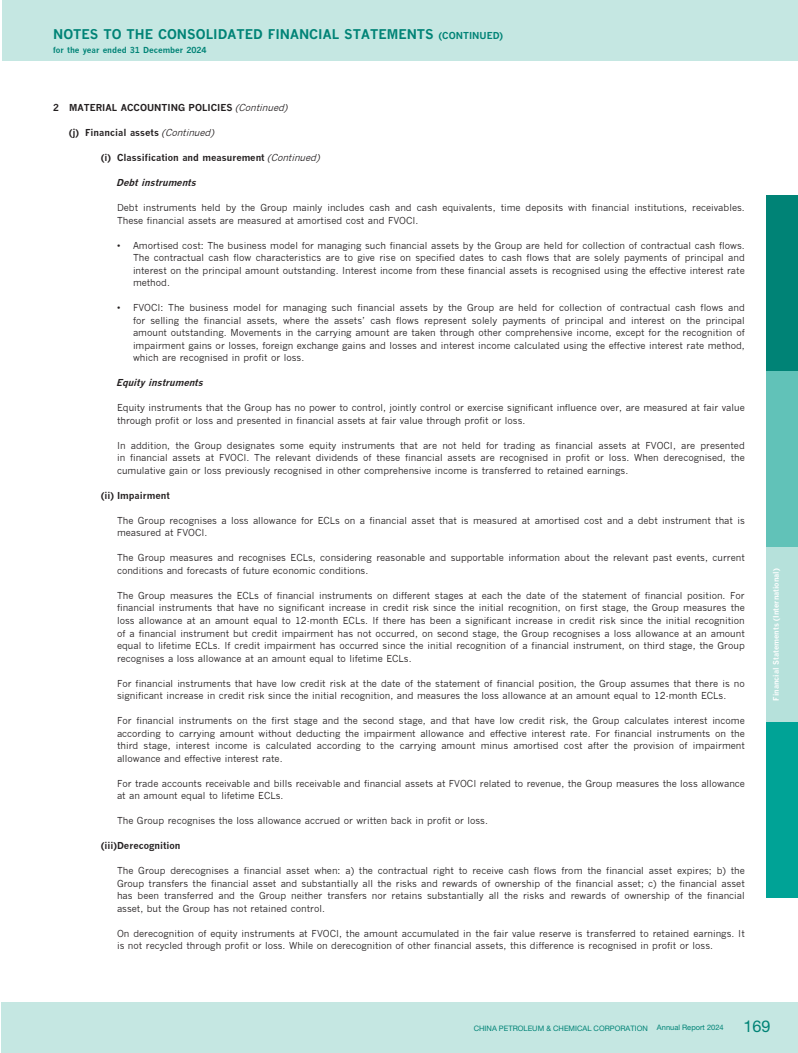
<style>
.page{position:relative;width:798px;height:1053px;background:#fff}
.page>*{position:absolute;margin:0;border:0;box-sizing:border-box;transform-origin:0 0}
.t1{font:700 13.12px "News Gothic";color:#008376}
.t2{font:9.38px/12.5px "News Gothic";color:#231f20}
.t3{font:700 9.38px "News Gothic";color:#231f20}
.t4{font:italic 700 9.38px "News Gothic";color:#231f20}
.t5{font:700 8.12px "News Gothic";color:#008376}
.t6{font:7.5px "Helvetica Neue LT Std";color:#008376}
.t7{font:700 7.5px "News Gothic";color:#fff}
.s1{font-size:9.38px}
.s2{font-weight:400;font-style:italic}
.s3{font-size:16.25px}
</style>
<div class="page">
<div style="left:1px;top:1002px;width:796px;height:50px;background:#c5e7e2"></div>
<div style="left:766px;top:722px;width:31px;height:175px;background:#00a396"></div>
<div style="left:766px;top:546px;width:31px;height:176px;background:#b6e1db"></div>
<div style="left:766px;top:371px;width:31px;height:175px;background:#61c2b8"></div>
<div style="left:766px;top:195px;width:31px;height:176px;background:#008376"></div>
<div style="left:2px;top:0;width:795px;height:61px;background:#c5e7e2"></div>
<h1 class="t1" style="left:53px;top:27px;width:451px">NOTES TO THE CONSOLIDATED FINANCIAL STATEMENTS <span class="s1">(CONTINUED)</span></h1>
<p class="t5" style="left:53px;top:45px;width:155px">for the year ended 31 December 2024</p>
<p class="t3" style="left:53px;top:102px;width:238px">2 MATERIAL ACCOUNTING POLICIES <span class="s2">(Continued)</span></p>
<p class="t3" style="left:69px;top:127px;width:149px">(j) Financial assets <span class="s2">(Continued)</span></p>
<p class="t3" style="left:101px;top:152px;width:223px">(i) Classification and measurement <span class="s2">(Continued)</span></p>
<p class="t4" style="left:116px;top:177px;width:84px">Debtinstruments</p>
<p class="t2" style="left:117px;top:202px;width:629px">Debt instruments held by the Group mainly includes cash and cash equivalents, time deposits with financial institutions, receivables.<br>These financial assets are measured at amortised cost and FVOCI.</p>
<p class="t2" style="left:133px;top:239px;width:613px;text-align:justify;text-indent:-16px">• Amortised cost: The business model for managing such financial assets by the Group are held for collection of contractual cash flows.<br>The contractual cash flow characteristics are to give rise on specified dates to cash flows that are solely payments of principal and interest on the principal amount outstanding. Interest income from these financial assets is recognised using the effective interest rate method.</p>
<p class="t2" style="left:133px;top:302px;width:613px;text-align:justify;text-indent:-16px">• FVOCI: The business model for managing such financial assets by the Group are held for collection of contractual cash flows and for selling the financial assets, where the assets’ cash flows represent solely payments of principal and interest on the principal amount outstanding. Movements in the carrying amount are taken through other comprehensive income, except for the recognition of impairment gains or losses, foreign exchange gains and losses and interest income calculated using the effective interest rate method, which are recognised in profit or loss.</p>
<p class="t4" style="left:116px;top:377px;width:91px">Equityinstruments</p>
<p class="t2" style="left:117px;top:402px;width:629px">Equity instruments that the Group has no power to control, jointly control or exercise significant influence over, are measured at fair value through profit or loss and presented in financial assets at fair value through profit or loss.</p>
<p class="t2" style="left:117px;top:439px;width:629px;text-align:justify">In addition, the Group designates some equity instruments that are not held for trading as financial assets at FVOCI, are presented in financial assets at FVOCI. The relevant dividends of these financial assets are recognised in profit or loss. When derecognised, the cumulative gain or loss previously recognised in other comprehensive income is transferred to retained earnings.</p>
<p class="t3" style="left:101px;top:489px;width:70px">(ii) Impairment</p>
<p class="t2" style="left:117px;top:514px;width:629px">The Group recognises a loss allowance for ECLs on a financial asset that is measured at amortised cost and a debt instrument that is measured at FVOCI.</p>
<p class="t2" style="left:117px;top:552px;width:629px">The Group measures and recognises ECLs, considering reasonable and supportable information about the relevant past events, current conditions and forecasts of future economic conditions.</p>
<p class="t2" style="left:117px;top:589px;width:629px;text-align:justify">The Group measures the ECLs of financial instruments on different stages at each the date of the statement of financial position. For financial instruments that have no significant increase in credit risk since the initial recognition, on first stage, the Group measures the loss allowance at an amount equal to 12-month ECLs. If there has been a significant increase in credit risk since the initial recognition of a financial instrument but credit impairment has not occurred, on second stage, the Group recognises a loss allowance at an amount equal to lifetime ECLs. If credit impairment has occurred since the initial recognition of a financial instrument, on third stage, the Group recognises a loss allowance at an amount equal to lifetime ECLs.</p>
<p class="t2" style="left:117px;top:677px;width:629px">For financial instruments that have low credit risk at the date of the statement of financial position, the Group assumes that there is no significant increase in credit risk since the initial recognition, and measures the loss allowance at an amount equal to 12-month ECLs.</p>
<p class="t2" style="left:117px;top:714px;width:629px;text-align:justify">For financial instruments on the first stage and the second stage, and that have low credit risk, the Group calculates interest income according to carrying amount without deducting the impairment allowance and effective interest rate. For financial instruments on the third stage, interest income is calculated according to the carrying amount minus amortised cost after the provision of impairment allowance and effective interest rate.</p>
<p class="t2" style="left:117px;top:776px;width:629px">For trade accounts receivable and bills receivable and financial assets at FVOCI related to revenue, the Group measures the loss allowance at an amount equal to lifetime ECLs.</p>
<p class="t2" style="left:117px;top:814px;width:372px">The Group recognises the loss allowance accrued or written back in profit or loss.</p>
<p class="t3" style="left:101px;top:839px;width:81px">(iii) Derecognition</p>
<p class="t2" style="left:117px;top:864px;width:629px;text-align:justify">The Group derecognises a financial asset when: a) the contractual right to receive cash flows from the financial asset expires; b) the Group transfers the financial asset and substantially all the risks and rewards of ownership of the financial asset; c) the financial asset has been transferred and the Group neither transfers nor retains substantially all the risks and rewards of ownership of the financial asset, but the Group has not retained control.</p>
<p class="t2" style="left:117px;top:926px;width:629px">On derecognition of equity instruments at FVOCI, the amount accumulated in the fair value reserve is transferred to retained earnings. It is not recycled through profit or loss. While on derecognition of other financial assets, this difference is recognised in profit or loss.</p>
<p class="t7" style="left:771px;top:700px;width:134px;rotate:-90deg">Financial Statements (International)</p>
<p class="t6" style="left:473px;top:1023px;width:298px">CHINA PETROLEUM &amp; CHEMICAL CORPORATION Annual Report 2024 <span class="s3">169</span></p>
</div>
